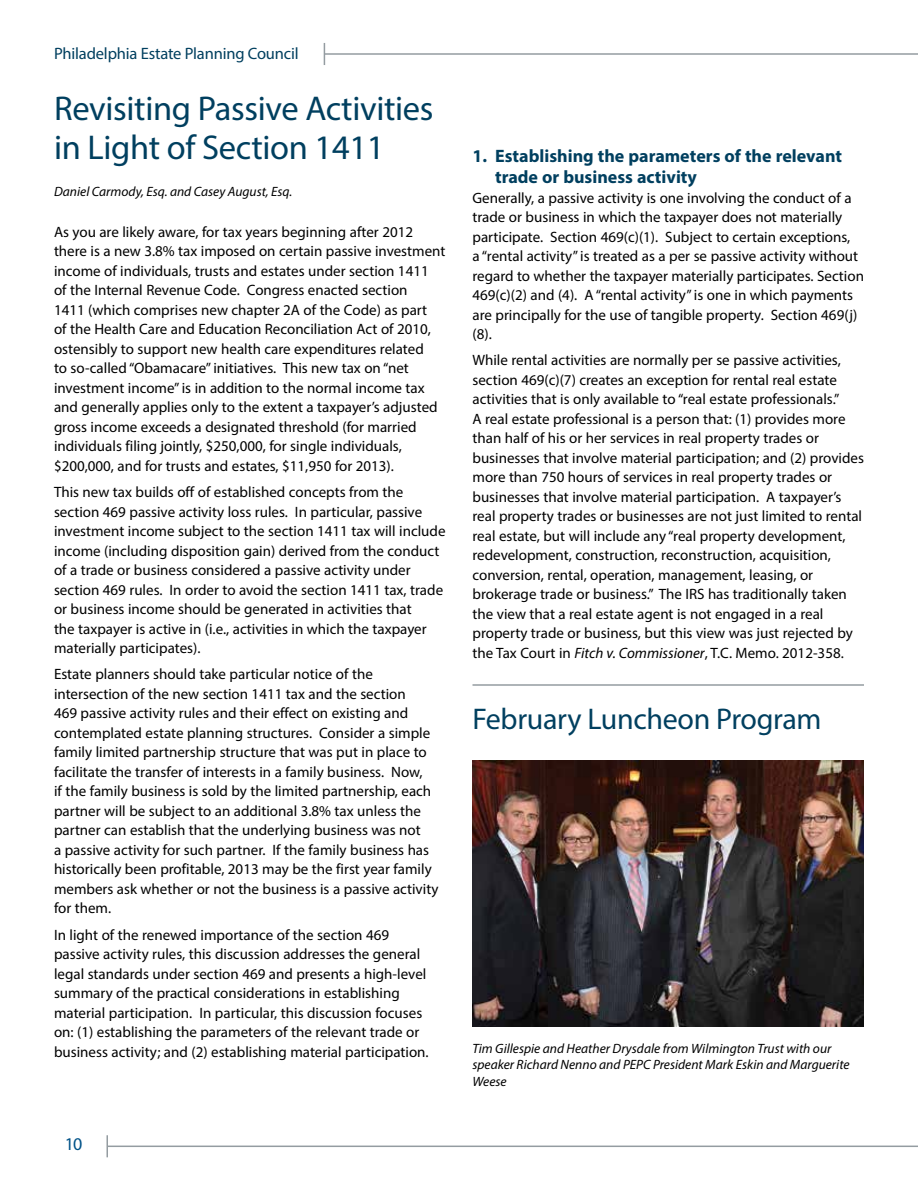
<style>
.page{position:relative;width:918px;height:1188px;background:#fff}
.page>*{position:absolute;margin:0;border:0;box-sizing:border-box;transform-origin:0 0}
.t1{font:34.5px/39px "Myriad Pro";letter-spacing:-.01em;color:#003f5f}
.t2{font:30px "Myriad Pro";letter-spacing:-.01em;color:#003f5f}
.t3{font:700 18px/21px "Myriad Pro";color:#003f5f}
.t4{font:18px "Myriad";color:#005288}
.t5{font:16.5px "Myriad Pro";letter-spacing:-.01em;color:#003f5f}
.t6{font:15px/19.5px "Myriad Pro";color:#000}
.t7{font:italic 13.5px/16.2px "Myriad Pro";color:#000}
.s1{font-style:italic}
</style>
<div class="page">
<hr style="left:324px;top:53px;width:594px;height:2px;background:#949ca1">
<svg style="left:324px;top:43px;width:1px;height:22px"></svg>
<hr style="left:108px;top:1146px;width:810px;height:1px;background:#949ca1">
<hr style="left:106px;top:1135px;width:2px;height:22px;background:#949ca1">
<img style="left:472px;top:761px;width:392px;height:266px">
<hr style="left:472px;top:684px;width:392px;height:2px;background:#949ca1">
<p class="t5" style="left:54px;top:44px;width:246px">Philadelphia Estate Planning Council</p>
<h1 class="t1" style="left:54px;top:89px;width:381px">Revisiting Passive Activities in Light of Section 1411</h1>
<p class="t7" style="left:54px;top:183px;width:240px">Daniel Carmody, Esq. and Casey August, Esq.</p>
<p class="t6" style="left:54px;top:222px;width:393px">As you are likely aware, for tax years beginning after 2012 there is a new 3.8% tax imposed on certain passive investment income of individuals, trusts and estates under section 1411<br>of the Internal Revenue Code. Congress enacted section<br>1411 (which comprises new chapter 2A of the Code) as part<br>of the Health Care and Education Reconciliation Act of 2010, ostensibly to support new health care expenditures related<br>to so-called “Obamacare” initiatives. This new tax on “net investment income” is in addition to the normal income tax and generally applies only to the extent a taxpayer’s adjusted gross income exceeds a designated threshold (for married individuals filing jointly, $250,000, for single individuals, $200,000, and for trusts and estates, $11,950 for 2013).</p>
<p class="t6" style="left:54px;top:482px;width:393px">This new tax builds off of established concepts from the section 469 passive activity loss rules. In particular, passive investment income subject to the section 1411 tax will include income (including disposition gain) derived from the conduct of a trade or business considered a passive activity under section 469 rules. In order to avoid the section 1411 tax, trade or business income should be generated in activities that<br>the taxpayer is active in (i.e., activities in which the taxpayer materially participates).</p>
<p class="t6" style="left:54px;top:664px;width:386px">Estate planners should take particular notice of the intersection of the new section 1411 tax and the section<br>469 passive activity rules and their effect on existing and contemplated estate planning structures. Consider a simple family limited partnership structure that was put in place to facilitate the transfer of interests in a family business. Now,<br>if the family business is sold by the limited partnership, each partner will be subject to an additional 3.8% tax unless the partner can establish that the underlying business was not<br>a passive activity for such partner. If the family business has historically been profitable, 2013 may be the first year family members ask whether or not the business is a passive activity for them.</p>
<p class="t6" style="left:54px;top:925px;width:376px">In light of the renewed importance of the section 469 passive activity rules, this discussion addresses the general legal standards under section 469 and presents a high-level summary of the practical considerations in establishing material participation. In particular, this discussion focuses on: (1) establishing the parameters of the relevant trade or business activity; and (2) establishing material participation.</p>
<p class="t4" style="left:65px;top:1135px;width:19px">10</p>
<p class="t3" style="left:495px;top:145px;width:349px;text-indent:-23px">1. Establishing the parameters of the relevant trade or business activity</p>
<p class="t6" style="left:472px;top:187px;width:393px">Generally, a passive activity is one involving the conduct of a trade or business in which the taxpayer does not materially participate. Section 469(c)(1). Subject to certain exceptions,<br>a “rental activity” is treated as a per se passive activity without regard to whether the taxpayer materially participates. Section 469(c)(2) and (4). A “rental activity” is one in which payments are principally for the use of tangible property. Section 469(j) (8).</p>
<p class="t6" style="left:472px;top:350px;width:393px">While rental activities are normally per se passive activities, section 469(c)(7) creates an exception for rental real estate activities that is only available to “real estate professionals.”<br>A real estate professional is a person that: (1) provides more than half of his or her services in real property trades or businesses that involve material participation; and (2) provides more than 750 hours of services in real property trades or businesses that involve material participation. A taxpayer’s real property trades or businesses are not just limited to rental real estate, but will include any “real property development, redevelopment, construction, reconstruction, acquisition, conversion, rental, operation, management, leasing, or brokerage trade or business.” The IRS has traditionally taken the view that a real estate agent is not engaged in a real property trade or business, but this view was just rejected by the Tax Court in <span class="s1">Fitch v. Commissioner</span>, T.C. Memo. 2012-358.</p>
<h2 class="t2" style="left:472px;top:700px;width:351px">February Luncheon Program</h2>
<p class="t7" style="left:472px;top:1040px;width:379px">Tim Gillespie and Heather Drysdale from Wilmington Trust with our speaker Richard Nenno and PEPC President Mark Eskin and Marguerite<br>Weese</p>
</div>
